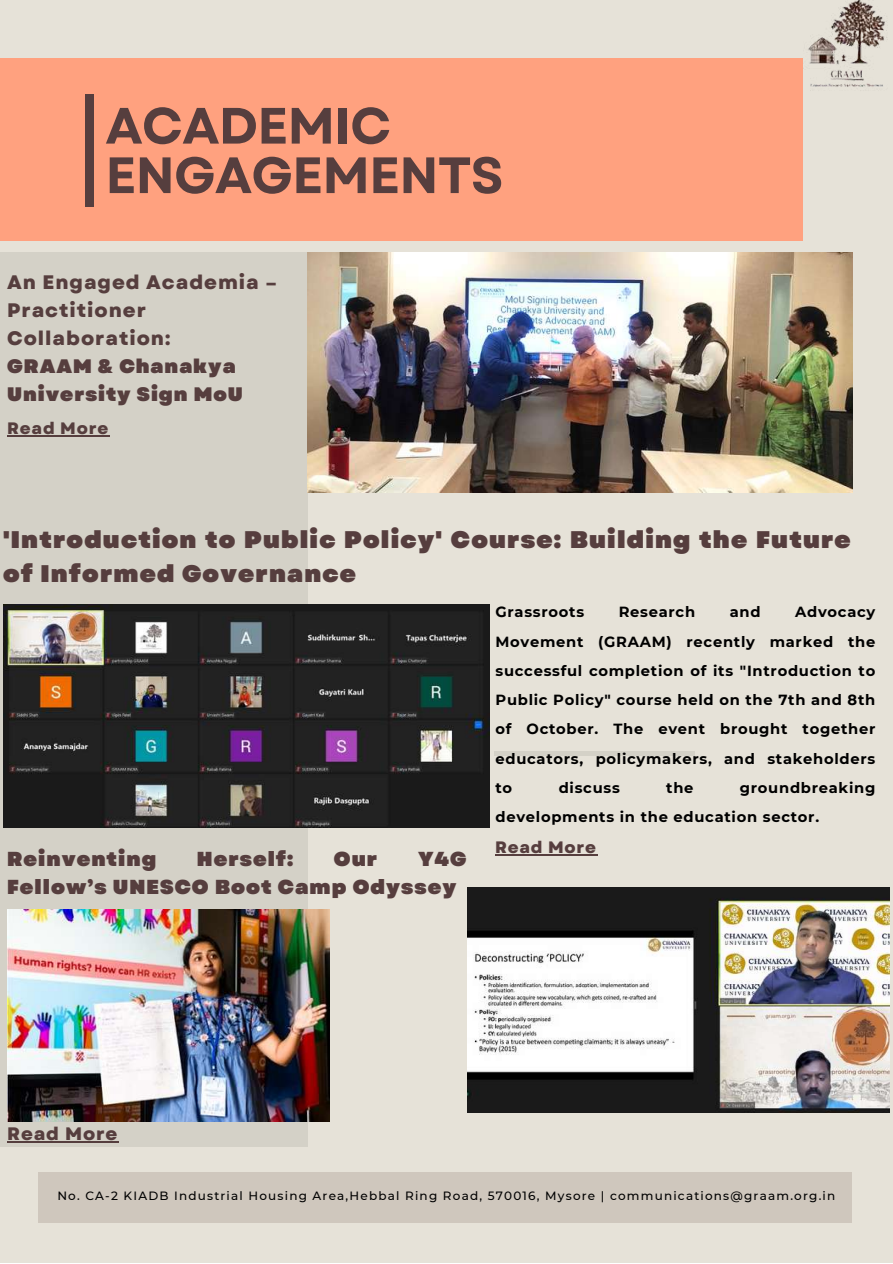
<style>
.page{position:relative;width:893px;height:1264px;background:#fff}
.page>*{position:absolute;margin:0;border:0;box-sizing:border-box;transform-origin:0 0}
.t1{font:700 51px/49.5px "Garet";letter-spacing:-.015em;color:#563e3e}
.t2{font:900 24px/33.8px "Garet";letter-spacing:.05em;color:#563e3e}
.t3{font:900 20.25px/28px "Garet";letter-spacing:.05em;color:#563e3e}
.t4{font:800 19.5px/28px "Garet";letter-spacing:.05em;color:#563e3e}
.t5{font:900 19.5px/28px "Garet";letter-spacing:.05em;color:#563e3e}
.t6{font:800 18px "Garet";letter-spacing:.05em;color:#563e3e}
.t7{font:800 16.5px "Garet";letter-spacing:.05em;color:#563e3e}
.t8{font:700 14.7px/29.2px "Montserrat";letter-spacing:.05em;color:#000;text-align:justify}
.t9{font:500 12px "Montserrat";letter-spacing:.1em;color:#000}
</style>
<div class="page">
<div style="left:0;top:0;width:892px;height:1262px;background:#e6e2d8"></div>
<div style="left:0;top:253px;width:307px;height:893px;background:#d4d1c7"></div>
<div style="left:0;top:59px;width:803px;height:182px;background:#ffa17f"></div>
<div style="left:85px;top:94px;width:9px;height:112px;background:#563e3e"></div>
<div style="left:39px;top:1171px;width:812px;height:51px;background:#cfc7bd"></div>
<img style="left:803px;top:0;width:84px;height:91px">
<hr style="left:494px;top:751px;width:200px;height:4px;background:#d4d1c7">
<img style="left:308px;top:253px;width:544px;height:239px">
<img style="left:3px;top:604px;width:486px;height:223px">
<img style="left:467px;top:887px;width:422px;height:225px">
<img style="left:7px;top:909px;width:323px;height:212px">
<hr style="left:7px;top:435px;width:102px;height:1px;background:#563e3e">
<hr style="left:495px;top:854px;width:102px;height:1px;background:#563e3e">
<hr style="left:7px;top:1141px;width:111px;height:1px;background:#563e3e">
<h1 class="t1" style="left:105px;top:101px;width:399px">ACADEMIC<br>ENGAGEMENTS</h1>
<h3 class="t4" style="left:7px;top:268px;width:271px">An Engaged Academia –<br>Practitioner<br>Collaboration:</h3>
<h3 class="t5" style="left:7px;top:352px;width:237px">GRAAM &amp; Chanakya<br>University Sign MoU</h3>
<p class="t7" style="left:7px;top:416px;width:103px">Read More</p>
<h2 class="t2" style="left:3px;top:523px;width:849px">'Introduction to Public Policy' Course: Building the Future of Informed Governance</h2>
<p class="t8" style="left:495px;top:597px;width:90px">Grassroots</p>
<p class="t8" style="left:618px;top:597px;width:78px">Research</p>
<p class="t8" style="left:729px;top:597px;width:32px">and</p>
<p class="t8" style="left:495px;top:597px;width:381px;text-indent:299px">Advocacy Movement (GRAAM) recently marked the successful completion of its "Introduction to Public Policy" course held on the 7th and 8th of October. The event brought together educators, policymakers, and stakeholders to</p>
<p class="t8" style="left:495px;top:772px;width:381px;text-indent:244px">groundbreaking developments in the education sector.</p>
<p class="t8" style="left:558px;top:772px;width:63px">discuss</p>
<p class="t8" style="left:666px;top:772px;width:29px">the</p>
<h3 class="t3" style="left:7px;top:844px;width:150px">Reinventing</h3>
<h3 class="t3" style="left:197px;top:844px;width:98px">Herself:</h3>
<h3 class="t3" style="left:334px;top:844px;width:45px">Our</h3>
<h3 class="t3" style="left:7px;top:844px;width:461px;text-indent:411px">Y4G<br>Fellow’s UNESCO Boot Camp Odyssey</h3>
<p class="t7" style="left:495px;top:835px;width:103px">Read More</p>
<p class="t6" style="left:7px;top:1120px;width:112px">Read More</p>
<p class="t9" style="left:57px;top:1188px;width:779px">No. CA-2 KIADB Industrial Housing Area,Hebbal Ring Road, 570016, Mysore | communications@graam.org.in</p>
</div>
